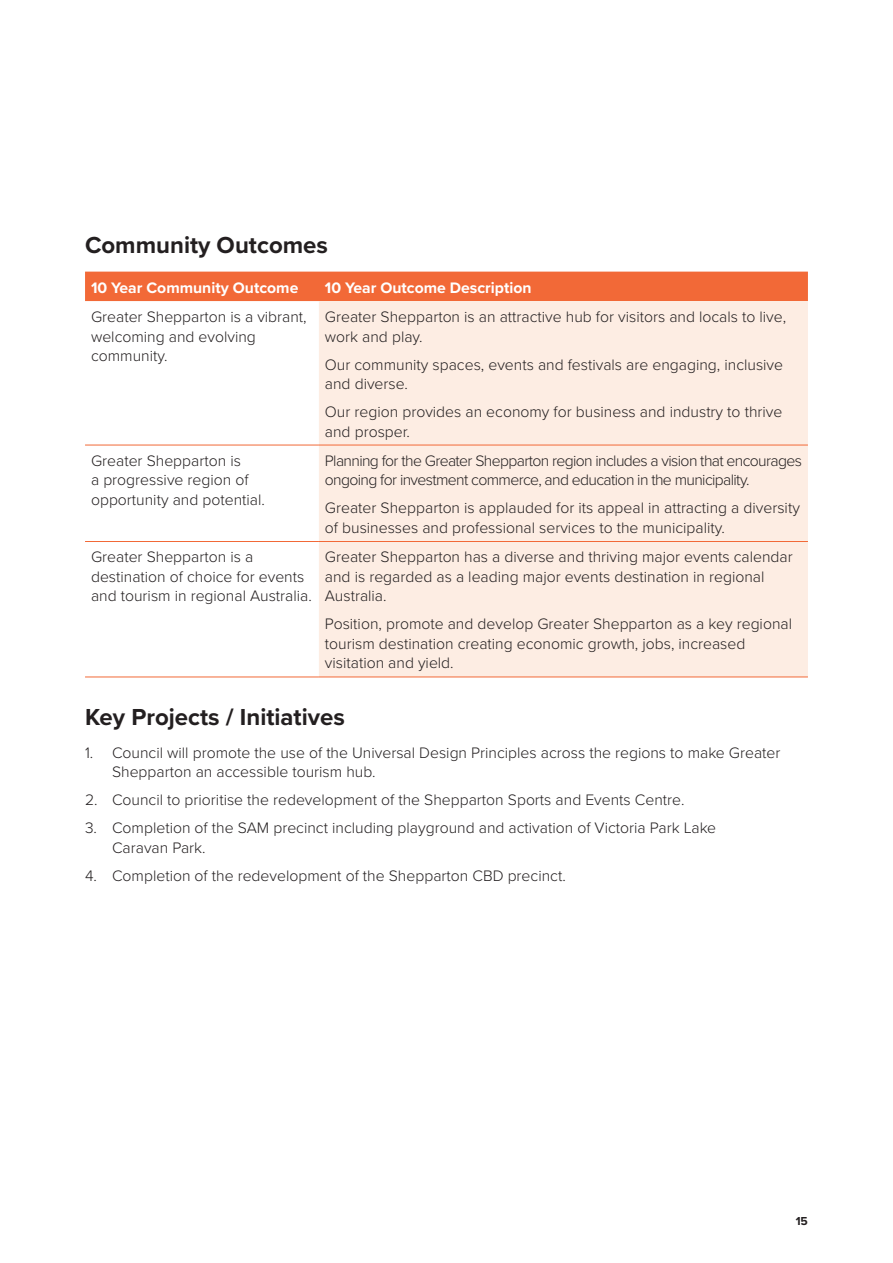
<style>
.page{position:relative;width:893px;height:1263px;background:#fff}
.page>*{position:absolute;margin:0;border:0;box-sizing:border-box;transform-origin:0 0}
.t1{font:700 24px "Proxima Nova";color:#231f20}
.Body{font:300 15.75px/19.5px "Proxima Nova";color:#231f20}
.Body-2{font:300 15.75px/19.5px "Proxima Nova";letter-spacing:-.04em;color:#231f20}
.Body-3{font:700 15.75px "Proxima Nova";color:#fff}
.t2{font:700 12px "Proxima Nova";color:#231f20}
</style>
<div class="page">
<div style="left:85px;top:272px;width:723px;height:29px;background:#f26937"></div>
<div style="left:319px;top:301px;width:489px;height:376px;background:#fdede3"></div>
<hr style="left:85px;top:445px;width:234px;height:1px;background:#f26937">
<hr style="left:319px;top:445px;width:489px;height:1px;background:#f26937">
<hr style="left:85px;top:541px;width:234px;height:1px;background:#f26937">
<hr style="left:319px;top:541px;width:489px;height:1px;background:#f26937">
<hr style="left:85px;top:677px;width:234px;height:1px;background:#f26937">
<hr style="left:319px;top:677px;width:489px;height:1px;background:#f26937">
<h2 class="t1" style="left:85px;top:227px;width:244px">Community Outcomes</h2>
<p class="Body-3" style="left:91px;top:276px;width:209px">10 Year Community Outcome</p>
<p class="Body-3" style="left:325px;top:276px;width:208px">10 Year Outcome Description</p>
<p class="Body" style="left:91px;top:306px;width:217px">Greater Shepparton is a vibrant, welcoming and evolving community.</p>
<p class="Body" style="left:325px;top:306px;width:463px">Greater Shepparton is an attractive hub for visitors and locals to live, work and play.</p>
<p class="Body" style="left:325px;top:354px;width:460px">Our community spaces, events and festivals are engaging, inclusive and diverse.</p>
<p class="Body" style="left:325px;top:401px;width:459px">Our region provides an economy for business and industry to thrive and prosper.</p>
<p class="Body" style="left:91px;top:450px;width:175px">Greater Shepparton is<br>a progressive region of opportunity and potential.</p>
<p class="Body-2" style="left:325px;top:450px;width:479px">Planning for the Greater Shepparton region includes a vision that encourages ongoing for investment commerce, and education in the municipality.</p>
<p class="Body" style="left:325px;top:498px;width:476px">Greater Shepparton is applauded for its appeal in attracting a diversity of businesses and professional services to the municipality.</p>
<p class="Body" style="left:91px;top:547px;width:222px">Greater Shepparton is a destination of choice for events and tourism in regional Australia.</p>
<p class="Body" style="left:325px;top:547px;width:469px">Greater Shepparton has a diverse and thriving major events calendar and is regarded as a leading major events destination in regional<br>Australia.</p>
<p class="Body" style="left:325px;top:614px;width:469px">Position, promote and develop Greater Shepparton as a key regional tourism destination creating economic growth, jobs, increased visitation and yield.</p>
<h2 class="t1" style="left:85px;top:699px;width:261px">Key Projects / Initiatives</h2>
<p class="Body" style="left:112px;top:742px;width:670px;text-indent:-27px">1. Council will promote the use of the Universal Design Principles across the regions to make Greater<br>Shepparton an accessible tourism hub.</p>
<p class="Body" style="left:85px;top:789px;width:601px">2. Council to prioritise the redevelopment of the Shepparton Sports and Events Centre.</p>
<p class="Body" style="left:112px;top:817px;width:606px;text-indent:-27px">3. Completion of the SAM precinct including playground and activation of Victoria Park Lake<br>Caravan Park.</p>
<p class="Body" style="left:85px;top:865px;width:482px">4. Completion of the redevelopment of the Shepparton CBD precinct.</p>
<p class="t2" style="left:796px;top:1212px;width:14px">15</p>
</div>
